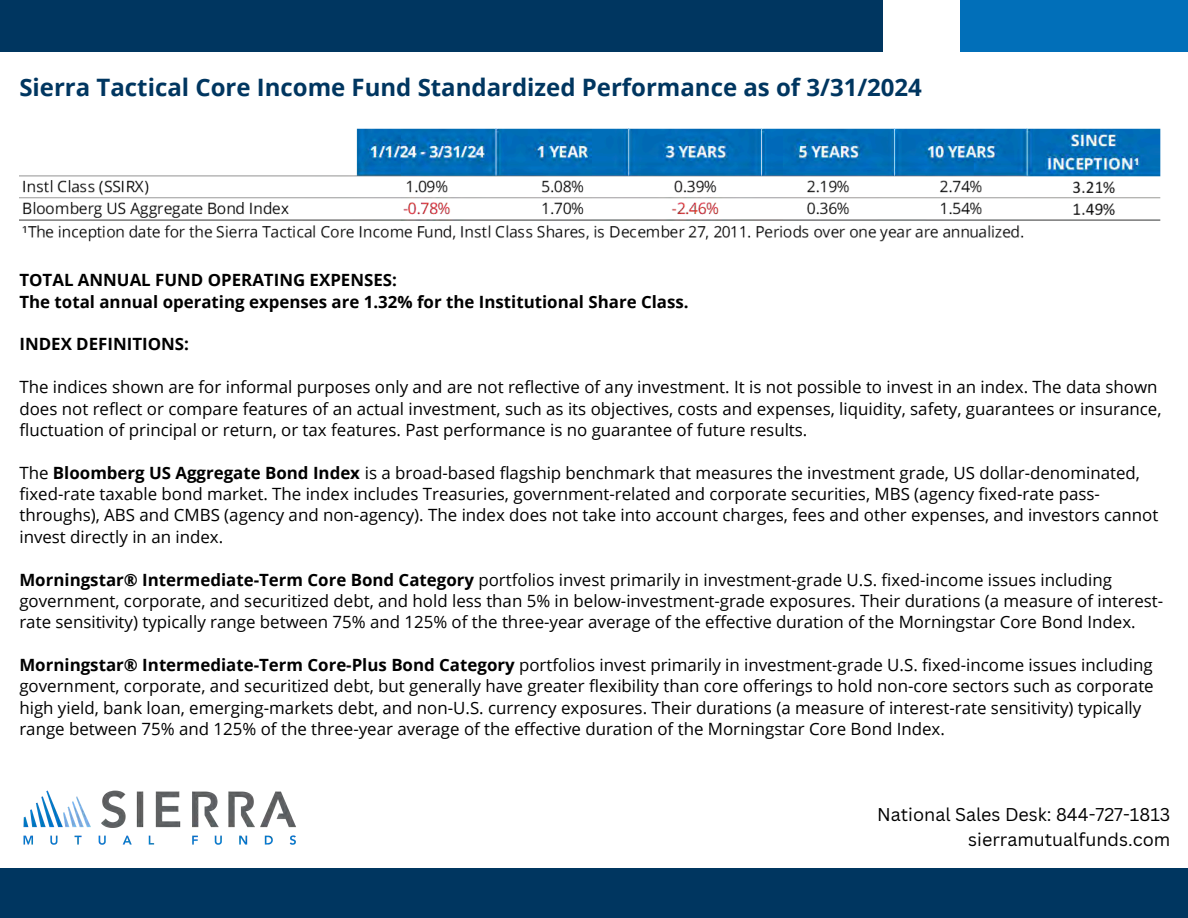
<style>
.page{position:relative;width:1188px;height:918px;background:#fff}
.page>*{position:absolute;margin:0;border:0;box-sizing:border-box;transform-origin:0 0}
.t1{font:700 24px "Open Sans";color:#003660}
.t2{font:18px "Canva Sans";color:#000}
.t3{font:16.95px/21.3px "Open Sans";color:#000}
.t4{font:700 16.95px/21.3px "Open Sans";color:#000}
.s1{font-weight:700}
</style>
<div class="page">
<img style="left:23px;top:790px;width:273px;height:55px">
<div style="left:0;top:0;width:1188px;height:51px;background:#003660"></div>
<div style="left:883px;top:0;width:78px;height:51px;background:#fff"></div>
<div style="left:961px;top:0;width:227px;height:51px;background:#016fb9"></div>
<div style="left:0;top:868px;width:1188px;height:50px;background:#003660"></div>
<img style="left:19px;top:129px;width:1141px;height:113px">
<p class="t1" style="left:19px;top:71px;width:904px">Sierra Tactical Core Income Fund Standardized Performance as of 3/31/2024</p>
<p class="t4" style="left:19px;top:269px;width:671px">TOTAL ANNUAL FUND OPERATING EXPENSES:<br>The total annual operating expenses are 1.32% for the Institutional Share Class.</p>
<h3 class="t4" style="left:19px;top:333px;width:171px">INDEX DEFINITIONS:</h3>
<h2 class="t3" style="left:19px;top:376px;width:1140px">The indices shown are for informal purposes only and are not reflective of any investment. It is not possible to invest in an index. The data shown</h2>
<p class="t3" style="left:19px;top:397px;width:1144px">does not reflect or compare features of an actual investment, such as its objectives, costs and expenses, liquidity, safety, guarantees or insurance,</p>
<p class="t3" style="left:19px;top:419px;width:790px">fluctuation of principal or return, or tax features. Past performance is no guarantee of future results.</p>
<p class="t3" style="left:19px;top:461px;width:1140px">The <span class="s1">Bloomberg US Aggregate Bond Index</span> is a broad-based flagship benchmark that measures the investment grade, US dollar-denominated, fixed-rate taxable bond market. The index includes Treasuries, government-related and corporate securities, MBS (agency fixed-rate pass&shy;throughs), ABS and CMBS (agency and non-agency). The index does not take into account charges, fees and other expenses, and investors cannot invest directly in an index.</p>
<p class="t3" style="left:19px;top:568px;width:1145px"><span class="s1">Morningstar® Intermediate-Term Core Bond Category</span> portfolios invest primarily in investment-grade U.S. fixed-income issues including government, corporate, and securitized debt, and hold less than 5% in below-investment-grade exposures. Their durations (a measure of interest&shy;rate sensitivity) typically range between 75% and 125% of the three-year average of the effective duration of the Morningstar Core Bond Index.</p>
<p class="t3" style="left:19px;top:654px;width:1136px"><span class="s1">Morningstar® Intermediate-Term Core-Plus Bond Category</span> portfolios invest primarily in investment-grade U.S. fixed-income issues including government, corporate, and securitized debt, but generally have greater flexibility than core offerings to hold non-core sectors such as corporate high yield, bank loan, emerging-markets debt, and non-U.S. currency exposures. Their durations (a measure of interest-rate sensitivity) typically range between 75% and 125% of the three-year average of the effective duration of the Morningstar Core Bond Index.</p>
<p class="t2" style="left:877px;top:802px;width:295px">National Sales Desk: 844-727-1813</p>
<p class="t2" style="left:968px;top:826px;width:204px">sierramutualfunds.com</p>
</div>
